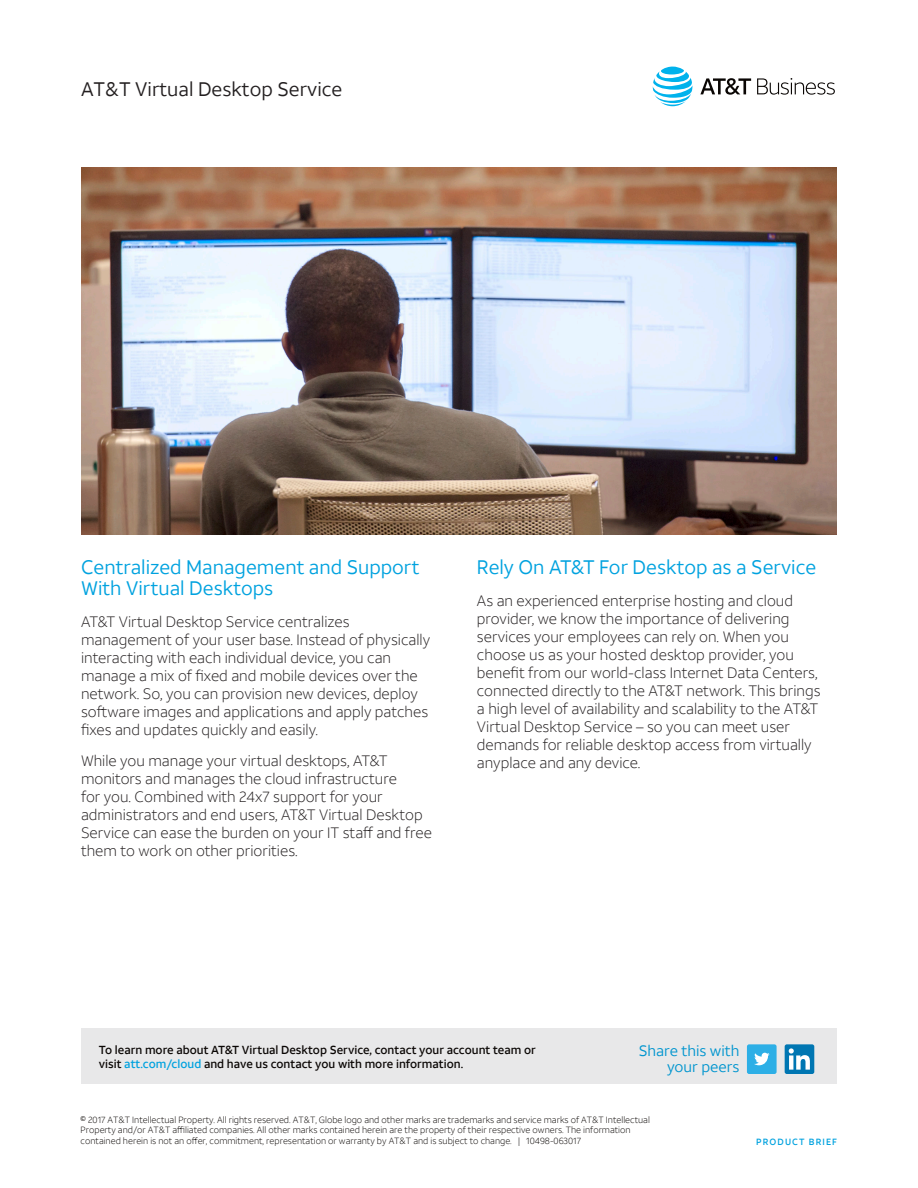
<style>
.page{position:relative;width:918px;height:1188px;background:#fff}
.page>*{position:absolute;margin:0;border:0;box-sizing:border-box;transform-origin:0 0}
.t1{font:19.5px/21px "ATT Aleck Sans";color:#00a2df}
.Callout{font:19.5px "ATT Aleck Sans";color:#231f20}
.t2{font:300 15px/18px "ATT Aleck Sans";color:#231f20}
.t3{font:15px/15.5px "ATT Aleck Sans";color:#0095cf;text-align:right}
.CTA{font:500 11.7px/13.5px "ATT Aleck Sans";color:#0a0604}
.Legal{font:300 9px/10.5px "ATT Aleck Sans";color:#0a0604}
.t4{font:500 9px "ATT Aleck Sans";letter-spacing:.12em;color:#00a2df}
.s1{color:#00a2df}
</style>
<div class="page">
<div style="left:81px;top:1028px;width:756px;height:56px;background:#e8e8e9"></div>
<svg style="left:653px;top:67px;width:39px;height:39px"></svg>
<svg style="left:700px;top:78px;width:51px;height:17px"></svg>
<svg style="left:757px;top:78px;width:78px;height:17px"></svg>
<div style="left:785px;top:1044px;width:29px;height:30px;background:#0076b2;border-radius:2px"></div>
<svg style="left:789px;top:1048px;width:21px;height:22px"></svg>
<div style="left:747px;top:1044px;width:30px;height:30px;background:#2dafe6;border-radius:2px"></div>
<svg style="left:754px;top:1053px;width:16px;height:12px"></svg>
<img style="left:81px;top:167px;width:756px;height:367px">
<p class="Callout" style="left:81px;top:77px;width:263px">AT&amp;T Virtual Desktop Service</p>
<p class="t1" style="left:81px;top:557px;width:340px">Centralized Management and Support<br>With Virtual Desktops</p>
<p class="t2" style="left:81px;top:612px;width:351px">AT&amp;T Virtual Desktop Service centralizes management of your user base. Instead of physically interacting with each individual device, you can manage a mix of fixed and mobile devices over the network. So, you can provision new devices, deploy software images and applications and apply patches fixes and updates quickly and easily.</p>
<p class="t2" style="left:81px;top:752px;width:352px">While you manage your virtual desktops, AT&amp;T monitors and manages the cloud infrastructure<br>for you. Combined with 24x7 support for your administrators and end users, AT&amp;T Virtual Desktop Service can ease the burden on your IT staff and free them to work on other priorities.</p>
<p class="t1" style="left:477px;top:557px;width:341px">Rely On AT&amp;T For Desktop as a Service</p>
<p class="t2" style="left:477px;top:591px;width:345px">As an experienced enterprise hosting and cloud provider, we know the importance of delivering services your employees can rely on. When you choose us as your hosted desktop provider, you benefit from our world-class Internet Data Centers, connected directly to the AT&amp;T network. This brings a high level of availability and scalability to the AT&amp;T Virtual Desktop Service – so you can meet user demands for reliable desktop access from virtually anyplace and any device.</p>
<p class="CTA" style="left:99px;top:1044px;width:438px">To learn more about AT&amp;T Virtual Desktop Service, contact your account team or visit <span class="s1">att.com/cloud</span> and have us contact you with more information.</p>
<p class="t3" style="left:639px;top:1043px;width:102px">Share this with your peers</p>
<p class="Legal" style="left:81px;top:1114px;width:571px">© 2017 AT&amp;T Intellectual Property. All rights reserved. AT&amp;T, Globe logo and other marks are trademarks and service marks of AT&amp;T Intellectual<br>Property and/or AT&amp;T affiliated companies. All other marks contained herein are the property of their respective owners. The information contained herein is not an offer, commitment, representation or warranty by AT&amp;T and is subject to change. | 10498-063017</p>
<p class="t4" style="left:756px;top:1137px;width:82px">PRODUCT BRIEF</p>
</div>
